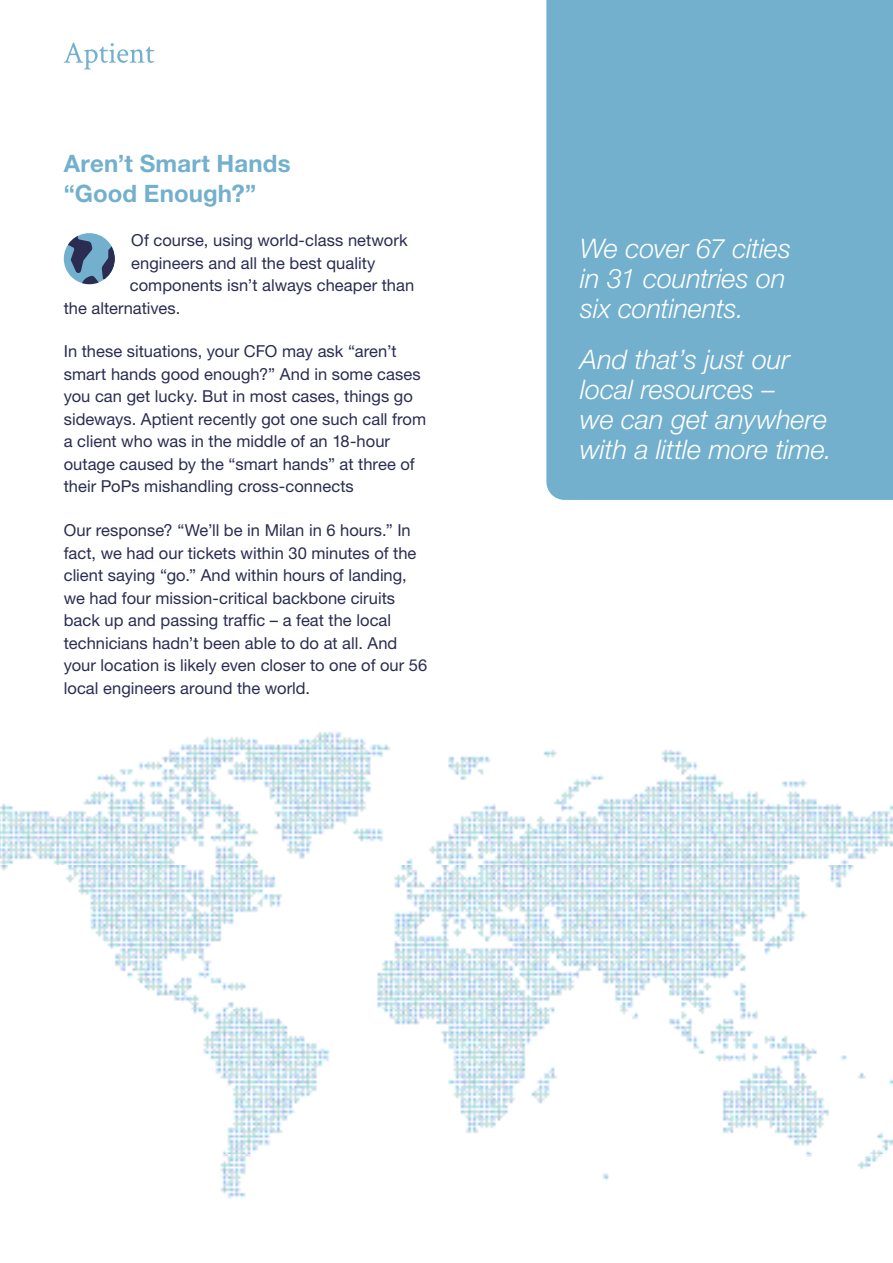
<style>
.page{position:relative;width:893px;height:1263px;background:#fff}
.page>*{position:absolute;margin:0;border:0;box-sizing:border-box;transform-origin:0 0}
.t1{font:italic 300 27px/30px "Helvetica Neue";letter-spacing:-.005em;color:#fff}
.t2{font:700 24px/30px "Helvetica Neue";letter-spacing:.005em;color:#72b0cd}
.t3{font:16.5px/22.5px "Helvetica Neue";color:#2a2c51}
</style>
<div class="page">
<div style="left:546px;top:0;width:347px;height:500px;background:#72b0cd"></div>
<svg style="left:66px;top:233px;width:49px;height:51px"></svg>
<img style="left:0;top:732px;width:893px;height:467px">
<svg style="left:64px;top:43px;width:90px;height:27px"></svg>
<h2 class="t2" style="left:64px;top:149px;width:228px">Aren’t Smart Hands “Good Enough?”</h2>
<p class="t3" style="left:131px;top:230px;width:278px">Of course, using world-class network</p>
<p class="t3" style="left:131px;top:252px;width:246px">engineers and all the best quality</p>
<p class="t3" style="left:130px;top:275px;width:286px">components isn’t always cheaper than</p>
<p class="t3" style="left:64px;top:297px;width:118px">the alternatives.</p>
<p class="t3" style="left:64px;top:341px;width:364px">In these situations, your CFO may ask “aren’t smart hands good enough?” And in some cases you can get lucky. But in most cases, things go sideways. Aptient recently got one such call from a client who was in the middle of an 18-hour outage caused by the “smart hands” at three of their PoPs mishandling cross-connects</p>
<p class="t3" style="left:64px;top:520px;width:365px">Our response? “We’ll be in Milan in 6 hours.” In fact, we had our tickets within 30 minutes of the client saying “go.” And within hours of landing, we had four mission-critical backbone ciruits back up and passing traffic – a feat the local technicians hadn’t been able to do at all. And your location is likely even closer to one of our 56 local engineers around the world.</p>
<h1 class="t1" style="left:580px;top:232px;width:212px">We cover 67 cities in 31 countries on six continents.</h1>
<h1 class="t1" style="left:580px;top:343px;width:253px">And that’s just our local resources –<br>we can get anywhere with a little more time.</h1>
</div>
